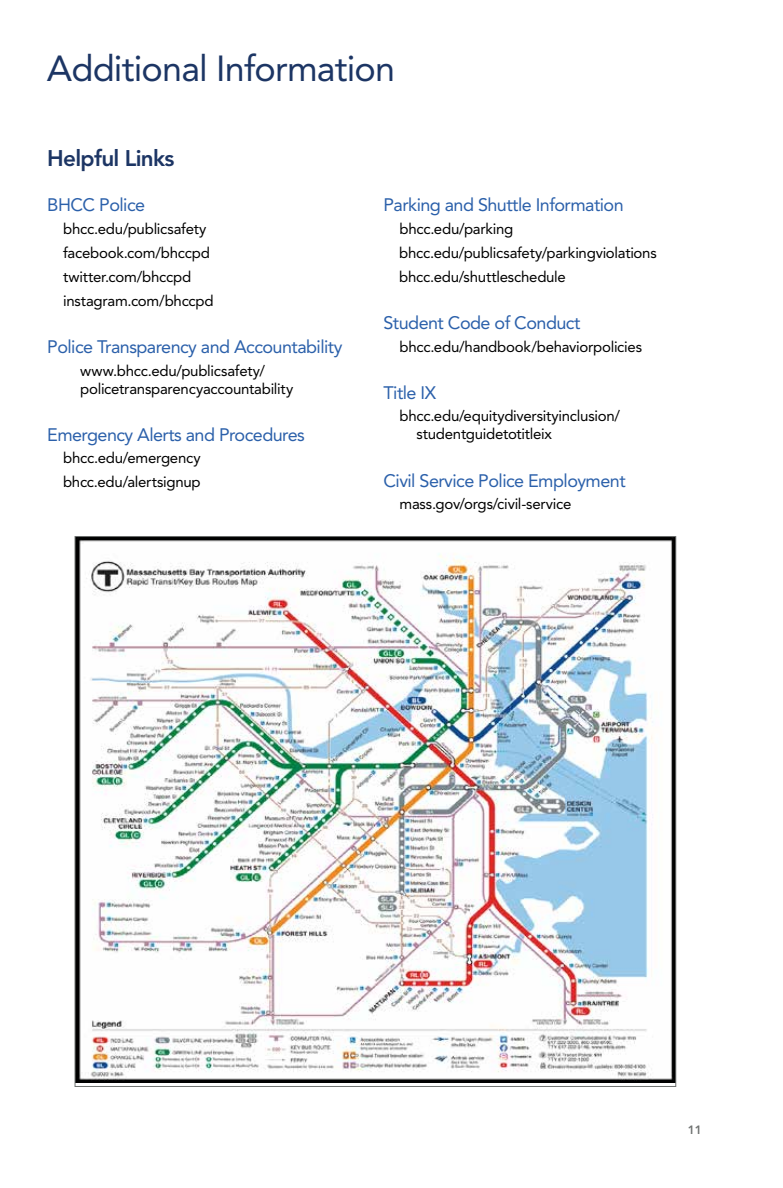
<style>
.page{position:relative;width:783px;height:1188px;background:#fff}
.page>*{position:absolute;margin:0;border:0;box-sizing:border-box;transform-origin:0 0}
.t1{font:36px "Avenir LT Std";letter-spacing:-.02em;color:#1c3564}
.t2{font:800 22.5px "Avenir LT Std";letter-spacing:-.03em;color:#1c3564}
.t3{font:18px "Avenir LT Std";letter-spacing:-.03em;color:#2b60aa}
.t4{font:15px/24px "Avenir LT Std";letter-spacing:-.015em;color:#000}
.t5{font:800 12px "Avenir LT Std";color:#6f7271}
</style>
<div class="page">
<img style="left:77px;top:538px;width:597px;height:544px">
<h1 class="t1" style="left:47px;top:48px;width:350px">Additional Information</h1>
<h2 class="t2" style="left:47px;top:144px;width:129px">Helpful Links</h2>
<p class="t3" style="left:47px;top:195px;width:99px">BHCC Police</p>
<p class="t4" style="left:63px;top:217px;width:152px">bhcc.edu/publicsafety facebook.com/bhccpd twitter.com/bhccpd instagram.com/bhccpd</p>
<p class="t3" style="left:47px;top:336px;width:297px">Police Transparency and Accountability</p>
<p class="t4" style="left:80px;top:361px;width:215px;line-height:18px">www.bhcc.edu/publicsafety/ policetransparencyaccountability</p>
<p class="t3" style="left:47px;top:424px;width:259px">Emergency Alerts and Procedures</p>
<p class="t4" style="left:63px;top:446px;width:139px">bhcc.edu/emergency bhcc.edu/alertsignup</p>
<p class="t3" style="left:383px;top:195px;width:242px">Parking and Shuttle Information</p>
<p class="t4" style="left:399px;top:217px;width:259px">bhcc.edu/parking bhcc.edu/publicsafety/parkingviolations bhcc.edu/shuttleschedule</p>
<p class="t3" style="left:383px;top:312px;width:198px">Student Code of Conduct</p>
<p class="t4" style="left:400px;top:334px;width:244px">bhcc.edu/handbook/behaviorpolicies</p>
<p class="t3" style="left:383px;top:382px;width:54px">Title IX</p>
<p class="t4" style="left:416px;top:407px;width:205px;line-height:18px;text-indent:-17px">bhcc.edu/equitydiversityinclusion/ studentguidetotitleix</p>
<p class="t3" style="left:383px;top:470px;width:244px">Civil Service Police Employment</p>
<p class="t4" style="left:400px;top:492px;width:173px">mass.gov/orgs/civil-service</p>
<p class="t5" style="left:688px;top:1123px;width:16px">11</p>
</div>
